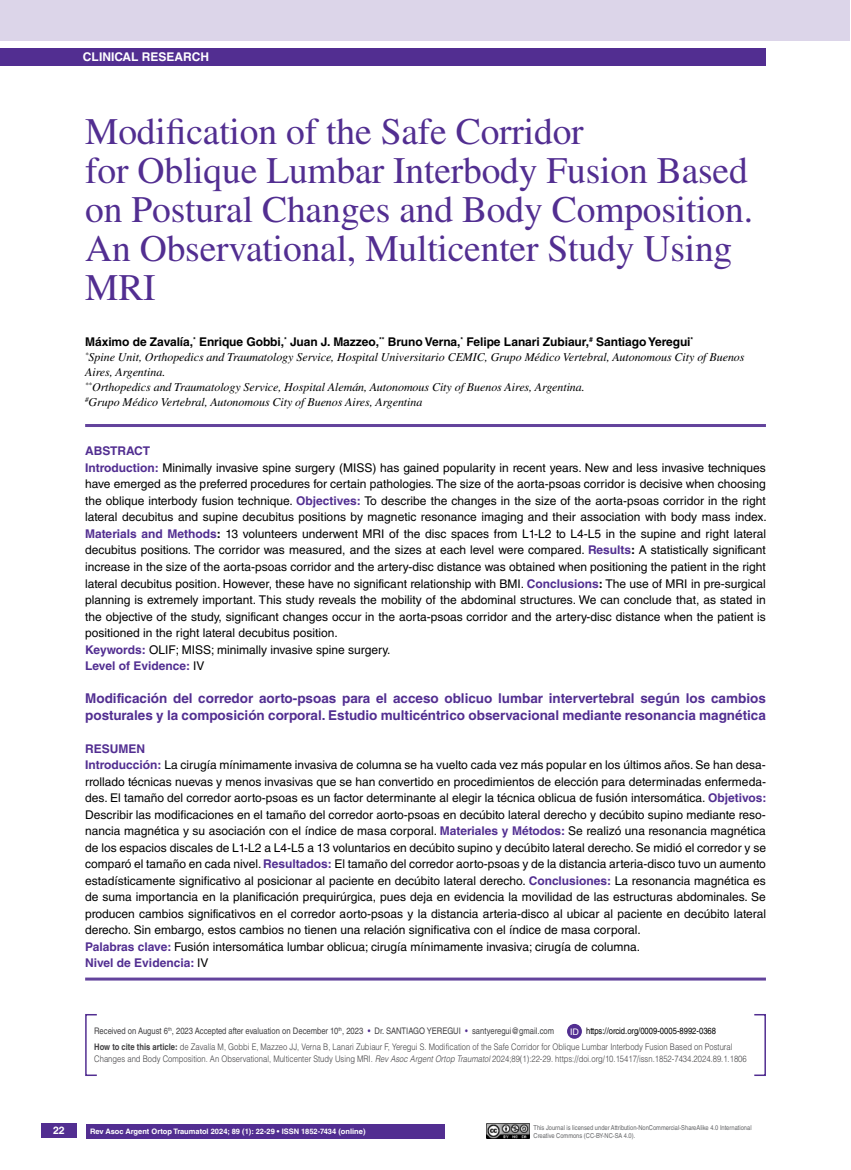
<style>
.page{position:relative;width:851px;height:1170px;background:#fff}
.page>*{position:absolute;margin:0;border:0;box-sizing:border-box;transform-origin:0 0}
.t1{font:37.5px/39px "Times LT Std";letter-spacing:-.005em;color:#522e91}
.t2{font:700 13.5px/16.5px "Helvetica LT Std";color:#522e91}
.t3{font:12px/16.5px "Helvetica LT Std";color:#000}
.t4{font:italic 12px/15px "Times LT Std";letter-spacing:-.005em;color:#000}
.t5{font:700 12px "Helvetica LT Std";letter-spacing:-.005em;color:#000}
.t6{font:700 12px "Helvetica LT Std";color:#fff}
.t7{font:700 10.5px "Helvetica LT Std";color:#fff}
.t8{font:300 9px/16.2px "Helvetica LT Std";color:#414042;scale:.85 1}
.t9{font:9px "Helvetica LT Std";color:#414042;scale:.85 1}
.t10{font:9px "Helvetica LT Std";color:#fff}
.t11{font:700 7.5px "Helvetica LT Std";color:#fff}
.t12{font:6.75px/7.5px "Helvetica LT Std";color:#636466;scale:.85 1}
.s1{font-weight:700;color:#522e91}
.s2{font-weight:700}
.s3{color:#522e91}
.s4{font-weight:400;color:#000}
.s5{font-style:italic}
</style>
<div class="page">
<div style="left:41px;top:1123px;width:36px;height:14px;background:#522e91"></div>
<div style="left:0;top:49px;width:765px;height:17px;background:#522e91"></div>
<hr style="left:85px;top:424px;width:680px;height:3px;background:#63439c">
<hr style="left:85px;top:977px;width:680px;height:3px;background:#63439c">
<img style="left:486px;top:1123px;width:43px;height:15px">
<div style="left:0;top:0;width:849px;height:40px;background:#dcd5e9"></div>
<div style="left:86px;top:1123px;width:358px;height:15px;background:#522e91"></div>
<div style="left:85px;top:1013px;width:13px;height:62px;border:2px solid #522e91"></div>
<div style="left:567px;top:1023px;width:15px;height:15px;background:#522e91;border-radius:50%"></div>
<p class="t6" style="left:83px;top:50px;width:128px">CLINICAL RESEARCH</p>
<h1 class="t1" style="left:85px;top:112px;width:669px">Modification of the Safe Corridor<br>for Oblique Lumbar Interbody Fusion Based on Postural Changes and Body Composition.<br>An Observational, Multicenter Study Using MRI</h1>
<p class="t5" style="left:85px;top:334px;width:609px">Máximo de Zavalía,<sup>*</sup> Enrique Gobbi,<sup>*</sup> Juan J. Mazzeo,<sup>**</sup> Bruno Verna,<sup>*</sup> Felipe Lanari Zubiaur,<sup>#</sup> Santiago Yeregui<sup>*</sup></p>
<p class="t4" style="left:85px;top:349px;width:660px"><sup>*</sup>Spine Unit, Orthopedics and Traumatology Service, Hospital Universitario CEMIC, Grupo Médico Vertebral, Autonomous City of Buenos Aires, Argentina.<br><sup>**</sup>Orthopedics and Traumatology Service, Hospital Alemán, Autonomous City of Buenos Aires, Argentina.<br><sup>#</sup>Grupo Médico Vertebral, Autonomous City of Buenos Aires, Argentina</p>
<p class="t3" style="left:85px;top:443px;width:683px"><span class="s1">Abstract<br>Introduction:</span> Minimally invasive spine surgery (MISS) has gained popularity in recent years. New and less invasive techniques have emerged as the preferred procedures for certain pathologies. The size of the aorta-psoas corridor is decisive when choosing the oblique interbody fusion technique. <span class="s1">Objectives:</span> To describe the changes in the size of the aorta-psoas corridor in the right lateral decubitus and supine decubitus positions by magnetic resonance imaging and their association with body mass index.<br><span class="s1">Materials and Methods</span><span class="s2">:</span> 13 volunteers underwent MRI of the disc spaces from L1-L2 to L4-L5 in the supine and right lateral decubitus positions. The corridor was measured, and the sizes at each level were compared. <span class="s1">Results</span><span class="s2">:</span> A statistically significant increase in the size of the aorta-psoas corridor and the artery-disc distance was obtained when positioning the patient in the right lateral decubitus position. However, these have no significant relationship with BMI. <span class="s1">Conclusions</span><span class="s2">:</span> The use of MRI in pre-surgical planning is extremely important. This study reveals the mobility of the abdominal structures. We can conclude that, as stated in the objective of the study, significant changes occur in the aorta-psoas corridor and the artery-disc distance when the patient is positioned in the right lateral decubitus position.<br><span class="s1">Keywords:</span> OLIF; MISS; minimally invasive spine surgery.<br><span class="s1">Level of Evidence:</span> IV</p>
<p class="t2" style="left:85px;top:689px;width:682px">Modificación del corredor aorto-psoas para el acceso oblicuo lumbar intervertebral según los cambios posturales y la composición corporal. Estudio multicéntrico observacional mediante resonancia magnética</p>
<p class="t3" style="left:85px;top:740px;width:682px"><span class="s1">Resumen<br>Introducción:</span> La cirugía mínimamente invasiva de columna se ha vuelto cada vez más popular en los últimos años. Se han desa&shy;rrollado técnicas nuevas y menos invasivas que se han convertido en procedimientos de elección para determinadas enfermeda&shy;des. El tamaño del corredor aorto-psoas es un factor determinante al elegir la técnica oblicua de fusión intersomática. <span class="s1">Objetivos:<br></span>Describir las modificaciones en el tamaño del corredor aorto-psoas en decúbito lateral derecho y decúbito supino mediante reso&shy;nancia magnética y su asociación con el índice de masa corporal. <span class="s1">Materiales y Métodos:</span> Se realizó una resonancia magnética de los espacios discales de L1-L2 a L4-L5 a 13 voluntarios en decúbito supino y decúbito lateral derecho. Se midió el corredor y se comparó el tamaño en cada nivel. <span class="s1">Resultados:</span> El tamaño del corredor aorto-psoas y de la distancia arteria-disco tuvo un aumento estadísticamente significativo al posicionar al paciente en decúbito lateral derecho. <span class="s1">Conclusiones:</span> La resonancia magnética es de suma importancia en la planificación prequirúrgica, pues deja en evidencia la movilidad de las estructuras abdominales. Se producen cambios significativos en el corredor aorto-psoas y la distancia arteria-disco al ubicar al paciente en decúbito lateral derecho. Sin embargo, estos cambios no tienen una relación significativa con el índice de masa corporal.<br><span class="s1">Palabras clave:</span> Fusión intersomática lumbar oblicua; cirugía mínimamente invasiva; cirugía de columna.<br><span class="s1">Nivel de Evidencia:</span> IV</p>
<p class="t9" style="left:94px;top:1025px;width:356px">Received on August 6<sup>th</sup>, 2023 Accepted after evaluation on December 10<sup>th</sup>, 2023 <span class="s3">•</span> Dr. Santia</p>
<p class="t9" style="left:413px;top:1025px;width:167px">go Yeregui <span class="s3">•</span> santyeregui@gmail.com</p>
<p class="t8" style="left:94px;top:1022px;width:752px;text-indent:492px"><span class="s4">https://orcid.org/0009-0005-8992-0368<br></span><span class="s2">How to cite this article:</span> de Zavalía M, Gobbi E, Mazzeo JJ, Verna B, Lanari Zubiaur F, Yeregui S. Modification of the Safe Corridor for Oblique Lumbar Interbody Fusion Based on Postural</p>
<p class="t8" style="left:94px;top:1050px;width:769px">Changes and Body Composition. An Observational, Multicenter Study Using MRI. <span class="s5">Rev Asoc Argent Ortop Traumatol</span> 2024;89(1):22-29. https://doi.org/10.15417/issn.1852-7434.2024.89.1.1806</p>
<p class="t10" style="left:570px;top:1026px;width:10px">ID</p>
<p class="t7" style="left:53px;top:1124px;width:13px">22</p>
<p class="t11" style="left:90px;top:1126px;width:277px">Rev Asoc Argent Ortop Traumatol 2024; 89 (1): 22-29 • ISSN 1852-7434 (online)</p>
<p class="t12" style="left:533px;top:1123px;width:258px">This Journal is licensed under Attribution-NonCommercial-ShareAlike 4.0 International<br>Creative Commons (CC-BY-NC-SA 4.0).</p>
</div>
